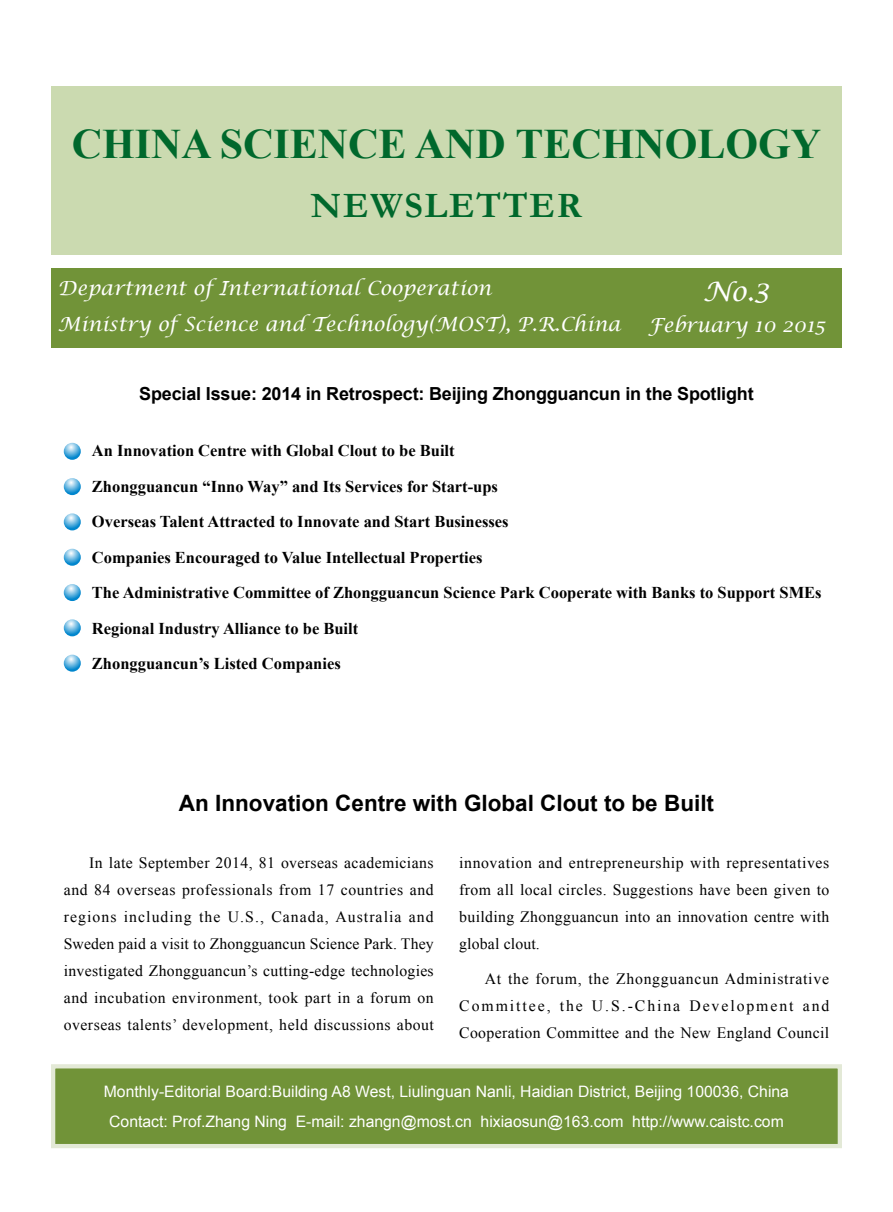
<style>
.page{position:relative;width:893px;height:1212px;background:#fff}
.page>*{position:absolute;margin:0;border:0;box-sizing:border-box;transform-origin:0 0}
.t1{font:700 42px "Times New Roman";color:#00682c}
.t2{font:700 36px "Garamond";letter-spacing:.05em;color:#00682c}
.t3{font:italic 27px "Lucida Calligraphy";color:#fff}
.t4{font:700 22.5px "Arial";color:#000}
.t5{font:italic 19.5px "Lucida Calligraphy";color:#fff}
.t6{font:700 18px "Arial";letter-spacing:-.01em;color:#000}
.t7{font:700 16.5px/35.5px "Times New Roman";color:#000}
.t8{font:15.75px/27px "Times New Roman";letter-spacing:.025em;color:#000;text-align:justify}
.t9{font:15.75px/30px "Arial";color:#fff;text-align:center}
.s1{font-size:28.5px}
</style>
<div class="page">
<div style="left:51px;top:86px;width:791px;height:168px;background:#cbdab0"></div>
<div style="left:51px;top:268px;width:791px;height:80px;background:#719338"></div>
<div style="left:51px;top:1064px;width:791px;height:84px;background:#719338;border:4px solid #e3e9d6"></div>
<svg style="left:64px;top:443px;width:17px;height:17px"></svg>
<svg style="left:64px;top:549px;width:17px;height:17px"></svg>
<svg style="left:64px;top:478px;width:17px;height:17px"></svg>
<svg style="left:64px;top:655px;width:17px;height:17px"></svg>
<svg style="left:64px;top:513px;width:17px;height:17px"></svg>
<svg style="left:64px;top:619px;width:17px;height:17px"></svg>
<svg style="left:64px;top:584px;width:17px;height:17px"></svg>
<h1 class="t1" style="left:72px;top:115px;width:751px">CHINA SCIENCE AND TECHNOLOGY</h1>
<h2 class="t2" style="left:311px;top:181px;width:273px">NEWSLETTER</h2>
<p class="t5" style="left:58px;top:276px;width:435px">Department of International Cooperation</p>
<h3 class="t3" style="left:703px;top:275px;width:68px">No.<span class="s1">3</span></h3>
<p class="t5" style="left:58px;top:313px;width:564px">Ministry of Science and Technology(MOST), P.R.China</p>
<p class="t5" style="left:648px;top:313px;width:179px">February 10 2015</p>
<p class="t6" style="left:139px;top:382px;width:616px">Special Issue: 2014 in Retrospect: Beijing Zhongguancun in the Spotlight</p>
<p class="t7" style="left:92px;top:432px;width:731px">An Innovation Centre with Global Clout to be Built<br>Zhongguancun “Inno Way” and Its Services for Start-ups<br>Overseas Talent Attracted to Innovate and Start Businesses<br>Companies Encouraged to Value Intellectual Properties<br>The Administrative Committee of Zhongguancun Science Park Cooperate with Banks to Support SMEs Regional Industry Alliance to be Built<br>Zhongguancun’s Listed Companies</p>
<h3 class="t4" style="left:179px;top:789px;width:537px">An Innovation Centre with Global Clout to be Built</h3>
<p class="t8" style="left:64px;top:849px;width:372px;text-indent:26px">In late September 2014, 81 overseas academicians and 84 overseas professionals from 17 countries and regions including the U.S., Canada, Australia and Sweden paid a visit to Zhongguancun Science Park. They investigated Zhongguancun’s cutting-edge technologies and incubation environment, took part in a forum on overseas talents’ development, held discussions about</p>
<p class="t8" style="left:459px;top:848px;width:372px">innovation and entrepreneurship with representatives from all local circles. Suggestions have been given to building Zhongguancun into an innovation centre with global clout.</p>
<p class="t8" style="left:459px;top:965px;width:372px;text-indent:26px">At the forum, the Zhongguancun Administrative Committee, the U.S.-China Development and Cooperation Committee and the New England Council</p>
<p class="t9" style="left:104px;top:1076px;width:687px">Monthly-Editorial Board:Building A8 West, Liulinguan Nanli, Haidian District, Beijing 100036, China<br>Contact: Prof.Zhang Ning E-mail: zhangn@most.cn hixiaosun@163.com http://www.caistc.com</p>
</div>
